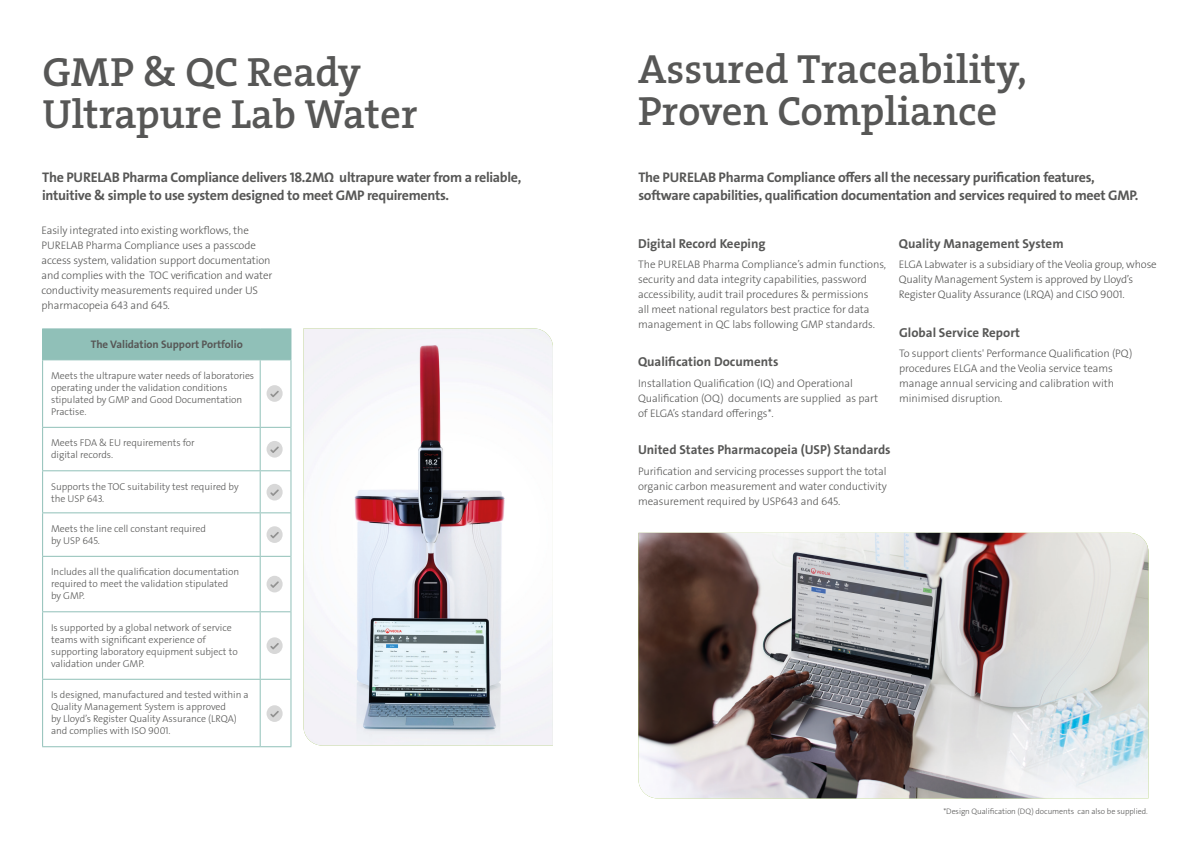
<style>
.page{position:relative;width:1191px;height:842px;background:#fff}
.page>*{position:absolute;margin:0;border:0;box-sizing:border-box;transform-origin:0 0}
.t1{font:41px/42px "The Serif Veolia W6 Se Bld";color:#575756}
.t2{font:14px/18px "The Sans Veolia W7 Bld";letter-spacing:-.02em;color:#575756}
.t3{font:13px "The Sans Veolia W7 Bld";color:#575756}
.t4{font:11px/15px "The Sans Veolia W3 Lig";letter-spacing:-.005em;color:#575756}
.t5{font:11px "The Sans Veolia W7 Bld";letter-spacing:-.005em;color:#575756}
.t6{font:10px/12px "The Sans Veolia W3 Lig";letter-spacing:-.005em;color:#575756}
.t7{font:8px "The Sans Veolia W3 Lig";letter-spacing:-.005em;color:#575756}
</style>
<div class="page">
<img style="left:303px;top:328px;width:250px;height:418px">
<div style="left:43px;top:329px;width:248px;height:31px;background:#90c0b8"></div>
<svg style="left:43px;top:360px;width:247px;height:386px"></svg>
<hr style="left:42px;top:360px;width:1px;height:67px;background:#90c0b8">
<hr style="left:42px;top:427px;width:218px;height:1px;background:#90c0b8">
<hr style="left:42px;top:428px;width:1px;height:42px;background:#90c0b8">
<hr style="left:260px;top:427px;width:30px;height:1px;background:#90c0b8">
<hr style="left:42px;top:470px;width:218px;height:1px;background:#90c0b8">
<hr style="left:42px;top:471px;width:1px;height:41px;background:#90c0b8">
<hr style="left:260px;top:470px;width:30px;height:1px;background:#90c0b8">
<hr style="left:42px;top:512px;width:218px;height:1px;background:#90c0b8">
<hr style="left:42px;top:513px;width:1px;height:43px;background:#90c0b8">
<hr style="left:260px;top:512px;width:30px;height:1px;background:#90c0b8">
<hr style="left:42px;top:556px;width:218px;height:1px;background:#90c0b8">
<hr style="left:42px;top:557px;width:1px;height:54px;background:#90c0b8">
<hr style="left:260px;top:556px;width:30px;height:1px;background:#90c0b8">
<hr style="left:42px;top:611px;width:218px;height:1px;background:#90c0b8">
<hr style="left:42px;top:612px;width:1px;height:67px;background:#90c0b8">
<hr style="left:260px;top:611px;width:30px;height:1px;background:#90c0b8">
<hr style="left:42px;top:679px;width:218px;height:1px;background:#90c0b8">
<hr style="left:42px;top:680px;width:1px;height:66px;background:#90c0b8">
<hr style="left:260px;top:679px;width:30px;height:1px;background:#90c0b8">
<hr style="left:42px;top:746px;width:218px;height:1px;background:#90c0b8">
<hr style="left:260px;top:746px;width:31px;height:1px;background:#90c0b8">
<hr style="left:260px;top:360px;width:1px;height:67px;background:#90c0b8">
<hr style="left:290px;top:360px;width:1px;height:67px;background:#90c0b8">
<hr style="left:260px;top:428px;width:1px;height:42px;background:#90c0b8">
<hr style="left:290px;top:427px;width:1px;height:44px;background:#90c0b8">
<hr style="left:260px;top:471px;width:1px;height:41px;background:#90c0b8">
<hr style="left:290px;top:471px;width:1px;height:42px;background:#90c0b8">
<hr style="left:260px;top:513px;width:1px;height:43px;background:#90c0b8">
<hr style="left:290px;top:513px;width:1px;height:43px;background:#90c0b8">
<hr style="left:260px;top:557px;width:1px;height:54px;background:#90c0b8">
<hr style="left:290px;top:556px;width:1px;height:56px;background:#90c0b8">
<hr style="left:260px;top:612px;width:1px;height:67px;background:#90c0b8">
<hr style="left:290px;top:612px;width:1px;height:67px;background:#90c0b8">
<hr style="left:260px;top:680px;width:1px;height:66px;background:#90c0b8">
<hr style="left:290px;top:679px;width:1px;height:67px;background:#90c0b8">
<hr style="left:42px;top:328px;width:218px;height:1px;background:#90c0b8">
<hr style="left:42px;top:329px;width:1px;height:30px;background:#90c0b8">
<hr style="left:260px;top:328px;width:31px;height:1px;background:#90c0b8">
<hr style="left:42px;top:359px;width:218px;height:1px;background:#90c0b8">
<svg style="left:266px;top:385px;width:17px;height:17px"></svg>
<svg style="left:270px;top:391px;width:9px;height:6px"></svg>
<svg style="left:266px;top:441px;width:17px;height:17px"></svg>
<svg style="left:270px;top:446px;width:9px;height:7px"></svg>
<svg style="left:266px;top:484px;width:17px;height:16px"></svg>
<svg style="left:270px;top:489px;width:9px;height:7px"></svg>
<svg style="left:266px;top:526px;width:17px;height:17px"></svg>
<svg style="left:270px;top:532px;width:9px;height:6px"></svg>
<svg style="left:266px;top:576px;width:17px;height:16px"></svg>
<svg style="left:270px;top:581px;width:9px;height:7px"></svg>
<svg style="left:266px;top:637px;width:17px;height:17px"></svg>
<svg style="left:270px;top:643px;width:9px;height:6px"></svg>
<svg style="left:266px;top:705px;width:17px;height:17px"></svg>
<svg style="left:270px;top:711px;width:9px;height:6px"></svg>
<img style="left:638px;top:533px;width:510px;height:265px">
<p class="t1" style="left:43px;top:51px;width:376px">GMP &amp; QC Ready<br>Ultrapure Lab Water</p>
<p class="t1" style="left:638px;top:49px;width:390px">Assured Traceability,<br>Proven Compliance</p>
<p class="t2" style="left:42px;top:168px;width:481px">The PURELAB Pharma Compliance delivers 18.2MΩ ultrapure water from a reliable, intuitive &amp; simple to use system designed to meet GMP requirements.</p>
<p class="t2" style="left:638px;top:168px;width:501px">The PURELAB Pharma Compliance offers all the necessary purification features, software capabilities, qualification documentation and services required to meet GMP.</p>
<p class="t4" style="left:41px;top:223px;width:232px">Easily integrated into existing workflows, the PURELAB Pharma Compliance uses a passcode access system, validation support documentation and complies with the TOC verification and water conductivity measurements required under US pharmacopeia 643 and 645.</p>
<p class="t5" style="left:91px;top:337px;width:153px">The Validation Support Portfolio</p>
<p class="t6" style="left:51px;top:369px;width:205px">Meets the ultrapure water needs of laboratories operating under the validation conditions stipulated by GMP and Good Documentation Practise.</p>
<p class="t6" style="left:51px;top:437px;width:145px">Meets FDA &amp; EU requirements for digital records.</p>
<p class="t6" style="left:51px;top:480px;width:189px">Supports the TOC suitability test required by the USP 643.</p>
<p class="t6" style="left:51px;top:522px;width:156px">Meets the line cell constant required by USP 645.</p>
<p class="t6" style="left:51px;top:566px;width:190px">Includes all the qualification documentation required to meet the validation stipulated by GMP.</p>
<p class="t6" style="left:51px;top:621px;width:188px">Is supported by a global network of service teams with significant experience of supporting laboratory equipment subject to validation under GMP.</p>
<p class="t6" style="left:51px;top:689px;width:199px">Is designed, manufactured and tested within a Quality Management System is approved<br>by Lloyd’s Register Quality Assurance (LRQA) and complies with ISO 9001.</p>
<p class="t3" style="left:638px;top:235px;width:129px">Digital Record Keeping</p>
<p class="t4" style="left:638px;top:257px;width:250px">The PURELAB Pharma Compliance’s admin functions, security and data integrity capabilities, password accessibility, audit trail procedures &amp; permissions<br>all meet national regulators best practice for data management in QC labs following GMP standards.</p>
<p class="t3" style="left:638px;top:353px;width:142px">Qualification Documents</p>
<p class="t4" style="left:638px;top:375px;width:242px">Installation Qualification (IQ) and Operational<br>Qualification (OQ) documents are supplied as part of ELGA’s standard offerings*.</p>
<p class="t3" style="left:899px;top:235px;width:166px">Quality Management System</p>
<p class="t4" style="left:899px;top:257px;width:259px">ELGA Labwater is a subsidiary of the Veolia group, whose<br>Quality Management System is approved by Lloyd’s<br>Register Quality Assurance (LRQA) and CISO 9001.</p>
<p class="t3" style="left:899px;top:324px;width:122px">Global Service Report</p>
<p class="t4" style="left:899px;top:346px;width:235px">To support clients' Performance Qualification (PQ) procedures ELGA and the Veolia service teams manage annual servicing and calibration with minimised disruption.</p>
<p class="t3" style="left:638px;top:441px;width:254px">United States Pharmacopeia (USP) Standards</p>
<p class="t4" style="left:638px;top:463px;width:250px;text-align:justify">Purification and servicing processes support the total organic carbon measurement and water conductivity measurement required by USP643 and 645.</p>
<p class="t7" style="left:943px;top:806px;width:206px">*Design Qualification (DQ) documents can also be supplied.</p>
</div>
